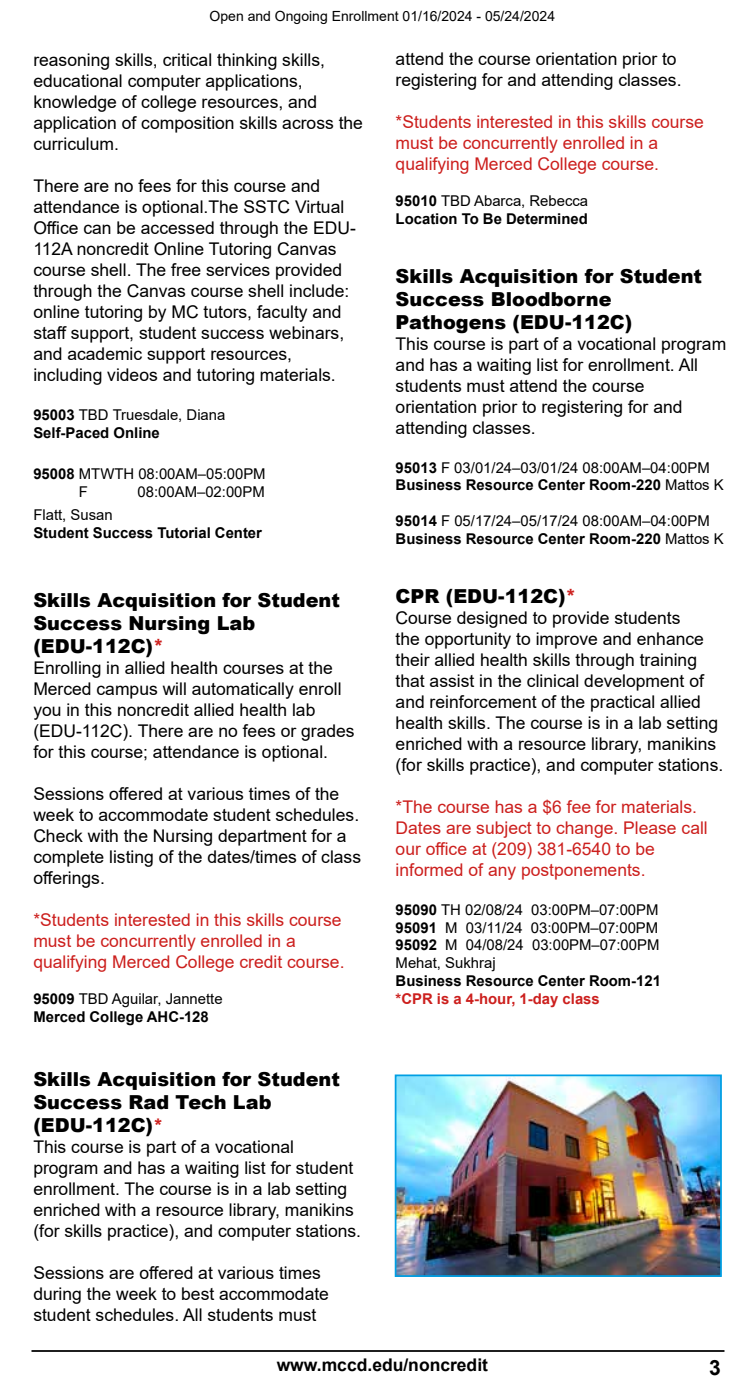
<style>
.page{position:relative;width:756px;height:1386px;background:#fff}
.page>*{position:absolute;margin:0;border:0;box-sizing:border-box;transform-origin:0 0}
.t1{font:700 21px "Arial";color:#000}
.t2{font:900 19.25px/23.1px "Arial";color:#000}
.t3{font:17.5px/21px "Arial";color:#000}
.t4{font:17.5px/21px "Arial";color:#cc1f1d}
.t5{font:700 17.5px "Arial";color:#000}
.t6{font:14.88px/17.8px "Arial";color:#000}
.t7{font:700 14.88px/17.8px "Arial";color:#000}
.t8{font:700 14.88px "Arial";color:#cc1f1d}
.t9{font:14px "Arial";color:#000}
.s1{font-weight:400}
.s2{font-weight:700}
.s3{color:#cc1f1d}
.s4{font-size:18.38px;color:#cc1f1d}
</style>
<div class="page">
<hr style="left:32px;top:1350px;width:692px;height:2px;background:#000">
<img style="left:398px;top:1077px;width:321px;height:197px">
<div style="left:395px;top:1074px;width:327px;height:203px;border:2px solid #009fe3"></div>
<p class="t9" style="left:210px;top:7px;width:347px">Open and Ongoing Enrollment 01/16/2024 - 05/24/2024</p>
<p class="t3" style="left:33px;top:50px;width:331px">reasoning skills, critical thinking skills, educational computer applications, knowledge of college resources, and application of composition skills across the curriculum.</p>
<p class="t3" style="left:33px;top:176px;width:324px">There are no fees for this course and attendance is optional.The SSTC Virtual Office can be accessed through the EDU-112A noncredit Online Tutoring Canvas course shell. The free services provided through the Canvas course shell include: online tutoring by MC tutors, faculty and staff support, student success webinars, and academic support resources, including videos and tutoring materials.</p>
<p class="t7" style="left:33px;top:406px;width:194px">95003 <span class="s1">TBD Truesdale, Diana<br></span>Self-Paced Online</p>
<p class="t6" style="left:79px;top:465px;width:188px;text-indent:-46px"><span class="s2">95008</span> MTWTH 08:00AM–05:00PM<br>F</p>
<p class="t3" style="left:396px;top:48px;width:287px">attend the course orientation prior to registering for and attending classes.</p>
<p class="t4" style="left:396px;top:111px;width:310px">*Students interested in this skills course must be concurrently enrolled in a qualifying Merced College course.</p>
<p class="t7" style="left:396px;top:192px;width:194px">95010 <span class="s1">TBD Abarca, Rebecca<br></span>Location To Be Determined</p>
<p class="t2" style="left:396px;top:264px;width:308px">Skills Acquisition for Student<br>Success Bloodborne<br>Pathogens (EDU-112C)</p>
<p class="t3" style="left:396px;top:333px;width:332px">This course is part of a vocational program and has a waiting list for enrollment. All students must attend the course orientation prior to registering for and attending classes.</p>
<p class="t6" style="left:396px;top:458px;width:330px"><span class="s2">95013</span> F 03/01/24–03/01/24 08:00AM–04:00PM<br><span class="s2">Business Resource Center Room-220</span> Mattos K</p>
<p class="t6" style="left:396px;top:512px;width:330px"><span class="s2">95014</span> F 05/17/24–05/17/24 08:00AM–04:00PM<br><span class="s2">Business Resource Center Room-220</span> Mattos K</p>
<p class="t6" style="left:138px;top:483px;width:129px">08:00AM–02:00PM</p>
<p class="t6" style="left:33px;top:506px;width:81px">Flatt, Susan</p>
<p class="t7" style="left:33px;top:524px;width:230px">Student Success Tutorial Center</p>
<p class="t2" style="left:33px;top:588px;width:308px">Skills Acquisition for Student<br>Success Nursing Lab (EDU-112C)<span class="s3">*</span></p>
<p class="t3" style="left:33px;top:657px;width:323px">Enrolling in allied health courses at the Merced campus will automatically enroll you in this noncredit allied health lab (EDU-112C). There are no fees or grades for this course; attendance is optional.</p>
<p class="t3" style="left:33px;top:783px;width:329px">Sessions offered at various times of the week to accommodate student schedules.<br>Check with the Nursing department for a complete listing of the dates/times of class offerings.</p>
<p class="t4" style="left:33px;top:909px;width:313px">*Students interested in this skills course must be concurrently enrolled in a qualifying Merced College credit course.</p>
<p class="t7" style="left:33px;top:990px;width:191px">95009 <span class="s1">TBD Aguilar, Jannette<br></span>Merced College AHC-128</p>
<p class="t2" style="left:33px;top:1067px;width:308px">Skills Acquisition for Student<br>Success Rad Tech Lab (EDU-112C)<span class="s4">*</span></p>
<p class="t3" style="left:33px;top:1136px;width:329px">This course is part of a vocational program and has a waiting list for student enrollment. The course is in a lab setting enriched with a resource library, manikins (for skills practice), and computer stations.</p>
<p class="t3" style="left:33px;top:1262px;width:297px">Sessions are offered at various times during the week to best accommodate student schedules. All students must</p>
<p class="t2" style="left:396px;top:584px;width:182px">CPR (EDU-112C)<span class="s3">*</span></p>
<p class="t3" style="left:396px;top:607px;width:329px">Course designed to provide students<br>the opportunity to improve and enhance their allied health skills through training that assist in the clinical development of and reinforcement of the practical allied health skills. The course is in a lab setting enriched with a resource library, manikins (for skills practice), and computer stations.</p>
<p class="t4" style="left:396px;top:796px;width:314px">*The course has a $6 fee for materials.<br>Dates are subject to change. Please call our office at (209) 381-6540 to be informed of any postponements.</p>
<p class="t6" style="left:396px;top:900px;width:265px;text-align:justify"><span class="s2">95090</span> TH 02/08/24 03:00PM–07:00PM <span class="s2">95091</span> M 03/11/24 03:00PM–07:00PM <span class="s2">95092</span> M 04/08/24 03:00PM–07:00PM Mehat, Sukhraj</p>
<p class="t7" style="left:396px;top:972px;width:267px">Business Resource Center Room-121</p>
<p class="t8" style="left:396px;top:988px;width:206px">*CPR is a 4-hour, 1-day class</p>
<p class="t5" style="left:277px;top:1353px;width:213px">www.mccd.edu/noncredit</p>
<p class="t1" style="left:709px;top:1353px;width:13px">3</p>
</div>
